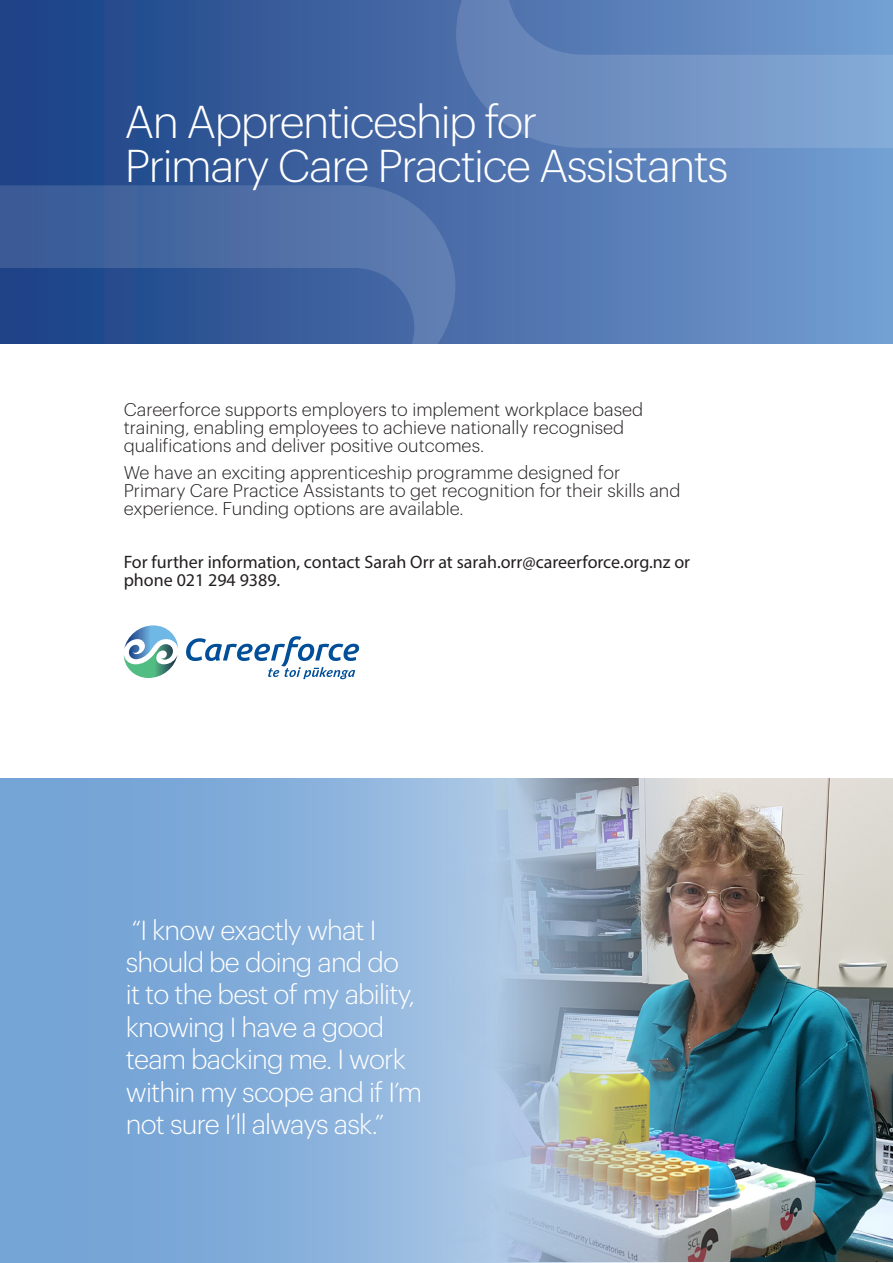
<style>
.page{position:relative;width:893px;height:1263px;background:#fff}
.page>*{position:absolute;margin:0;border:0;box-sizing:border-box;transform-origin:0 0}
.t1{font:300 45px "Graphik";letter-spacing:-.035em;color:#fff}
.t2{font:300 27px/32.4px "Graphik";letter-spacing:-.03em;color:#fff}
.t3{font:300 18px/18px "Graphik";color:#231f20}
.t4{font:18px/18px "Myriad Pro";color:#231f20}
</style>
<div class="page">
<img style="left:837px;top:778px;width:56px;height:484px">
<img style="left:0;top:778px;width:837px;height:485px">
<div style="left:0;top:0;width:893px;height:343px;background:linear-gradient(to right,#1a3e83,#759dd1)"></div>
<svg style="left:456px;top:0;width:437px;height:148px;background:#6b8fc2"></svg>
<svg style="left:0;top:185px;width:455px;height:159px;background:#3f619d"></svg>
<svg style="left:186px;top:636px;width:173px;height:43px"></svg>
<svg style="left:124px;top:625px;width:54px;height:53px"></svg>
<p class="t1" style="left:125px;top:89px;width:414px">An Apprenticeship for</p>
<p class="t1" style="left:125px;top:133px;width:605px">Primary Care Practice Assistants</p>
<p class="t3" style="left:124px;top:399px;width:521px">Careerforce supports employers to implement workplace based training, enabling employees to achieve nationally recognised qualifications and deliver positive outcomes.</p>
<p class="t3" style="left:124px;top:462px;width:558px">We have an exciting apprenticeship programme designed for<br>Primary Care Practice Assistants to get recognition for their skills and experience. Funding options are available.</p>
<p class="t4" style="left:124px;top:553px;width:568px">For further information, contact Sarah Orr at sarah.orr@careerforce.org.nz or phone 021 294 9389.</p>
<p class="t2" style="left:126px;top:911px;width:298px">“I know exactly what I should be doing and do<br>it to the best of my ability, knowing I have a good team backing me. I work within my scope and if I’m not sure I’ll always ask.”</p>
</div>
